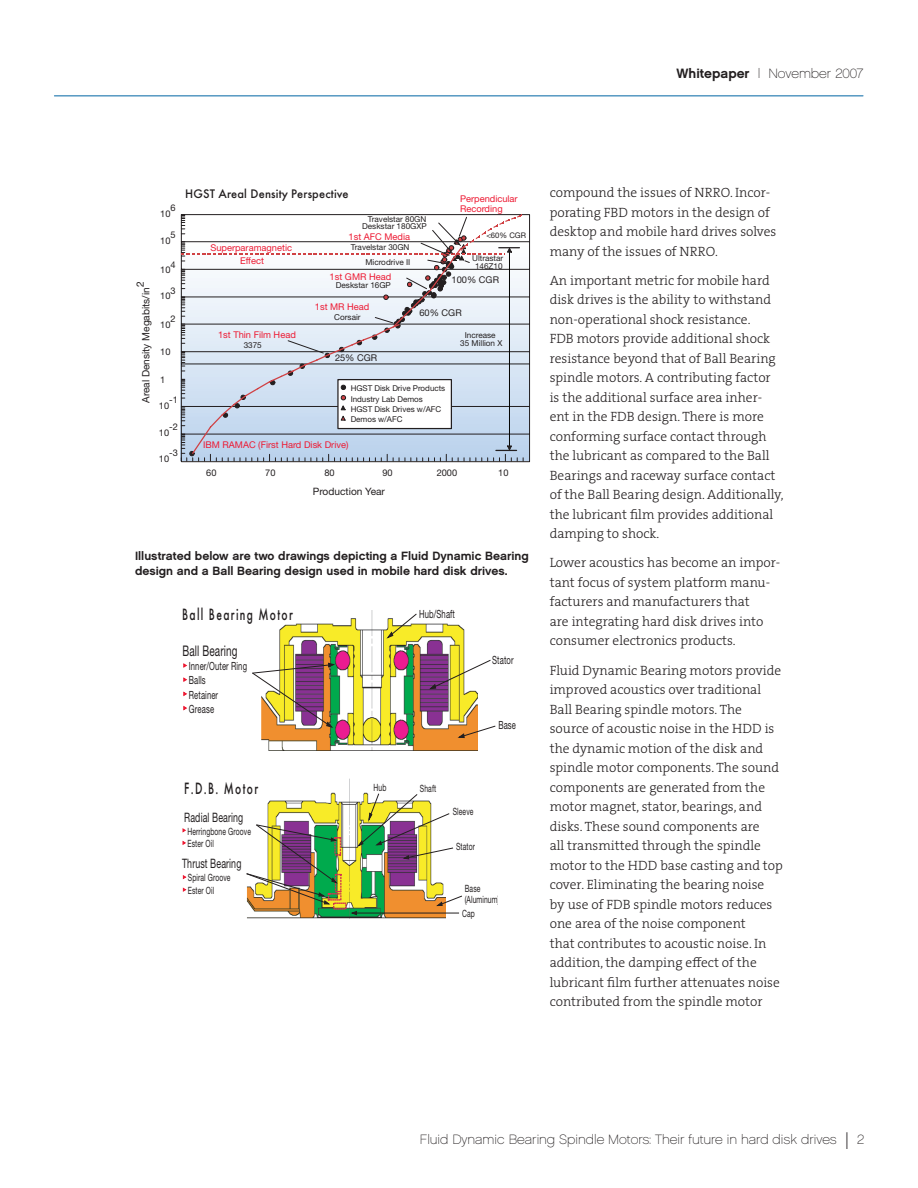
<style>
.page{position:relative;width:918px;height:1188px;background:#fff}
.page>*{position:absolute;margin:0;border:0;box-sizing:border-box;transform-origin:0 0}
.t1{font:500 17.1px "Futura EF";letter-spacing:.1em;color:#231f20;scale:.7 1}
.t2{font:14.7px "Helvetica Neue";color:#231f20;scale:.7 1}
.t3{font:13.5px/19.5px "The Serif HP3 Lig";color:#231f20}
.t4{font:13.5px "Chalet Paris Nineteen Sixty";color:#231f20}
.t5{font:13.05px "Helvetica Neue";color:#231f20;scale:.7 1}
.t6{font:500 12.9px "Futura EF";color:#231f20}
.t7{font:12px/15px "Chalet New York Nineteen Sixty";color:#231f20}
.t8{font:11.25px/14.2px "Helvetica Neue";color:#231f20;scale:.7 1}
.t9{font:10.2px "Helvetica Neue";color:#231f20}
.t10{font:10.05px/12.6px "Helvetica Neue";color:#231f20;scale:.7 1}
.t11{font:9.3px/9.8px "Helvetica Neue";color:#ed1a33}
.t12{font:9.3px "Helvetica Neue";color:#231f20}
.t13{font:8.1px/7.4px "Helvetica Neue";color:#231f20;text-align:center}
.t14{font:7.95px/10.4px "Helvetica Neue";color:#231f20}
.t15{font:7.65px "Helvetica Neue";color:#231f20}
.s1{font-family:"Chalet New York Nineteen Sixty"}
.s2{font-size:22.5px}
</style>
<div class="page">
<hr style="left:54px;top:95px;width:809px;height:1px;background:#0065a4">
<svg style="left:181px;top:214px;width:349px;height:248px"></svg>
<svg style="left:181px;top:214px;width:343px;height:247px"></svg>
<img style="left:261px;top:610px;width:216px;height:140px">
<svg style="left:457px;top:725px;width:39px;height:13px"></svg>
<svg style="left:386px;top:613px;width:31px;height:26px"></svg>
<svg style="left:428px;top:659px;width:63px;height:31px"></svg>
<svg style="left:252px;top:662px;width:84px;height:66px"></svg>
<img style="left:247px;top:778px;width:198px;height:141px">
<svg style="left:246px;top:793px;width:216px;height:123px"></svg>
<p class="t4" style="left:677px;top:65px;width:188px"><span class="s1">Whitepaper</span> | November 2007</p>
<p class="t9" style="left:134px;top:287px;width:7px;rotate:-90deg">2</p>
<p class="t9" style="left:140px;top:403px;width:117px;rotate:-90deg">Areal Density Megabits/in</p>
<p class="t12" style="left:171px;top:202px;width:7px">6</p>
<p class="t12" style="left:160px;top:208px;width:12px">10</p>
<p class="t12" style="left:171px;top:229px;width:7px">5</p>
<p class="t12" style="left:160px;top:235px;width:12px">10</p>
<p class="t12" style="left:171px;top:259px;width:7px">4</p>
<p class="t12" style="left:160px;top:264px;width:12px">10</p>
<p class="t12" style="left:171px;top:285px;width:7px">3</p>
<p class="t12" style="left:160px;top:291px;width:12px">10</p>
<p class="t12" style="left:171px;top:313px;width:7px">2</p>
<p class="t12" style="left:160px;top:319px;width:12px">10</p>
<p class="t12" style="left:160px;top:347px;width:12px">10</p>
<p class="t12" style="left:160px;top:374px;width:7px">1</p>
<p class="t12" style="left:159px;top:400px;width:12px">10</p>
<p class="t12" style="left:169px;top:394px;width:10px">-1</p>
<p class="t12" style="left:169px;top:422px;width:10px">-2</p>
<p class="t12" style="left:159px;top:427px;width:12px">10</p>
<p class="t12" style="left:169px;top:447px;width:10px">-3</p>
<p class="t12" style="left:159px;top:453px;width:12px">10</p>
<p class="t6" style="left:185px;top:186px;width:165px">HGST Areal Density Perspective</p>
<p class="t13" style="left:368px;top:215px;width:60px">Travelstar 80GN</p>
<p class="t13" style="left:362px;top:223px;width:66px">Deskstar 180GXP</p>
<p class="t11" style="left:210px;top:240px;width:83px;line-height:13.4px;text-align:center">Superparamagnetic<br>Effect</p>
<p class="t11" style="left:349px;top:231px;width:63px">1st AFC Media</p>
<p class="t13" style="left:351px;top:240px;width:61px;line-height:14.4px;text-align:right">Travelstar 30GN<br>Microdrive II</p>
<p class="t11" style="left:330px;top:271px;width:63px">1st GMR Head</p>
<p class="t13" style="left:336px;top:282px;width:57px">Deskstar 16GP</p>
<p class="t11" style="left:460px;top:194px;width:59px">Perpendicular<br>Recording</p>
<p class="t15" style="left:486px;top:230px;width:41px">&lt;60% CGR</p>
<p class="t13" style="left:472px;top:254px;width:33px">Ultrastar<br>146Z10</p>
<p class="t12" style="left:452px;top:275px;width:49px">100% CGR</p>
<p class="t11" style="left:315px;top:302px;width:56px">1st MR Head</p>
<p class="t13" style="left:334px;top:314px;width:28px">Corsair</p>
<p class="t12" style="left:419px;top:307px;width:44px">60% CGR</p>
<p class="t11" style="left:218px;top:330px;width:79px">1st Thin Film Head</p>
<p class="t13" style="left:244px;top:341px;width:20px">3375</p>
<p class="t13" style="left:460px;top:340px;width:44px">35 Million X</p>
<p class="t13" style="left:465px;top:331px;width:32px">Increase</p>
<p class="t12" style="left:335px;top:352px;width:44px">25% CGR</p>
<p class="t14" style="left:351px;top:383px;width:96px">HGST Disk Drive Products<br>Industry Lab Demos<br>HGST Disk Drives w/AFC<br>Demos w/AFC</p>
<p class="t11" style="left:203px;top:440px;width:147px">IBM RAMAC (First Hard Disk Drive)</p>
<p class="t12" style="left:206px;top:467px;width:12px">60</p>
<p class="t12" style="left:265px;top:467px;width:12px">70</p>
<p class="t12" style="left:324px;top:467px;width:12px">80</p>
<p class="t12" style="left:383px;top:467px;width:12px">90</p>
<p class="t9" style="left:313px;top:486px;width:74px">Production Year</p>
<p class="t12" style="left:437px;top:467px;width:22px">2000</p>
<p class="t12" style="left:498px;top:467px;width:12px">10</p>
<p class="t7" style="left:135px;top:548px;width:395px">Illustrated below are two drawings depicting a Fluid Dynamic Bearing design and a Ball Bearing design used in mobile hard disk drives.</p>
<p class="t1" style="left:182px;top:602px;width:160px">Ball Bearing Motor</p>
<p class="t2" style="left:182px;top:645px;width:81px">Ball Bearing</p>
<p class="t8" style="left:189px;top:660px;width:85px">Inner/Outer Ring<br>Balls<br>Retainer<br>Grease</p>
<p class="t1" style="left:184px;top:777px;width:107px">F.D.B. Motor</p>
<p class="t10" style="left:374px;top:782px;width:20px">Hub</p>
<p class="t5" style="left:184px;top:812px;width:86px">Radial Bearing</p>
<p class="t10" style="left:187px;top:826px;width:93px">Herringbone Groove<br>Ester Oil</p>
<p class="t5" style="left:182px;top:859px;width:87px">Thrust Bearing</p>
<p class="t10" style="left:188px;top:872px;width:63px">Spiral Groove<br>Ester Oil</p>
<p class="t8" style="left:419px;top:608px;width:53px">Hub/Shaft</p>
<p class="t8" style="left:492px;top:654px;width:32px">Stator</p>
<p class="t10" style="left:420px;top:783px;width:25px">Shaft</p>
<p class="t10" style="left:453px;top:806px;width:31px">Sleeve</p>
<p class="t10" style="left:456px;top:842px;width:29px">Stator</p>
<p class="t8" style="left:498px;top:719px;width:27px">Base</p>
<p class="t10" style="left:465px;top:884px;width:51px;line-height:10.5px">Base (Aluminum)</p>
<p class="t10" style="left:462px;top:908px;width:20px">Cap</p>
<p class="t3" style="left:550px;top:183px;width:228px">compound the issues of NRRO. Incor&shy;porating FBD motors in the design of desktop and mobile hard drives solves many of the issues of NRRO.</p>
<p class="t3" style="left:550px;top:271px;width:235px">An important metric for mobile hard disk drives is the ability to withstand non-operational shock resistance.<br>FDB motors provide additional shock resistance beyond that of Ball Bearing spindle motors. A contributing factor is the additional surface area inher&shy;ent in the FDB design. There is more conforming surface contact through the lubricant as compared to the Ball Bearings and raceway surface contact of the Ball Bearing design. Additionally, the lubricant film provides additional damping to shock.</p>
<p class="t3" style="left:550px;top:553px;width:232px">Lower acoustics has become an impor&shy;tant focus of system platform manu&shy;facturers and manufacturers that<br>are integrating hard disk drives into consumer electronics products.</p>
<p class="t3" style="left:550px;top:660px;width:235px">Fluid Dynamic Bearing motors provide improved acoustics over traditional Ball Bearing spindle motors. The source of acoustic noise in the HDD is the dynamic motion of the disk and spindle motor components. The sound components are generated from the motor magnet, stator, bearings, and disks. These sound components are<br>all transmitted through the spindle motor to the HDD base casting and top cover. Eliminating the bearing noise<br>by use of FDB spindle motors reduces one area of the noise component<br>that contributes to acoustic noise. In addition, the damping effect of the lubricant film further attenuates noise contributed from the spindle motor</p>
<p class="t4" style="left:420px;top:1132px;width:446px">Fluid Dynamic Bearing Spindle Motors: Their future in hard disk drives <span class="s2">|</span> 2</p>
</div>
